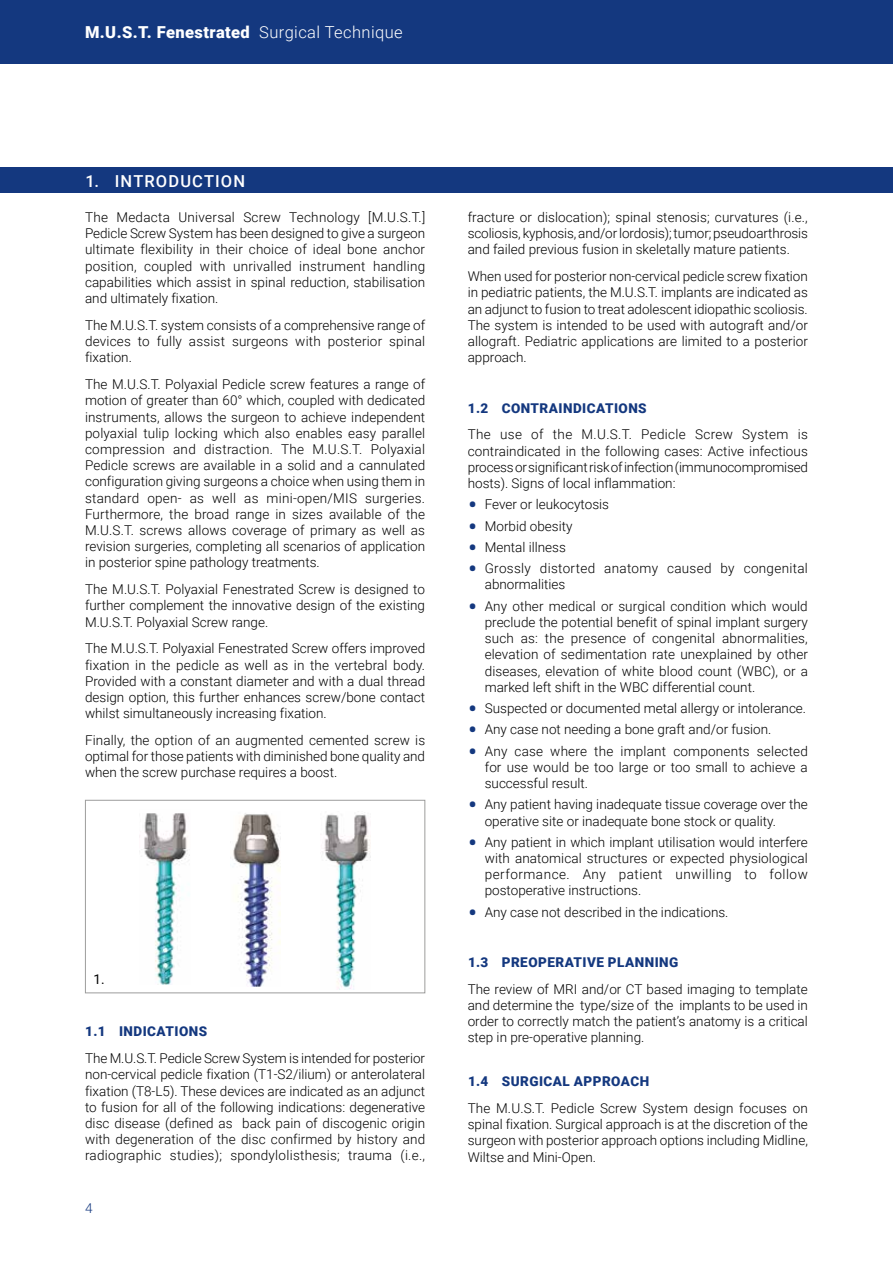
<style>
.page{position:relative;width:893px;height:1263px;background:#fff}
.page>*{position:absolute;margin:0;border:0;box-sizing:border-box;transform-origin:0 0}
.t1{font:900 16.5px "Roboto";letter-spacing:.025em;color:#fff}
.t2{font:500 16.5px "Roboto";letter-spacing:.07em;color:#fff}
.t3{font:300 13.5px/16.2px "Roboto";color:#000;text-align:justify}
.t4{font:900 13.5px "Roboto";letter-spacing:.035em;color:#14387f}
.t5{font:300 13.5px/16.2px "Roboto";letter-spacing:.025em;color:#000}
.t6{font:13.5px "Roboto";color:#000}
.t7{font:300 13.5px "Roboto";color:#14387f}
.s1{font-weight:300}
.s2{font-size:30px;color:#14387f}
</style>
<div class="page">
<div style="left:0;top:0;width:893px;height:64px;background:#14387f"></div>
<div style="left:0;top:168px;width:893px;height:25px;background:#14387f"></div>
<img style="left:144px;top:813px;width:46px;height:172px">
<img style="left:233px;top:813px;width:47px;height:174px">
<img style="left:322px;top:814px;width:49px;height:175px">
<div style="left:85px;top:800px;width:340px;height:193px;border:1px solid #9d9d9c"></div>
<p class="t1" style="left:85px;top:21px;width:319px">M.U.S.T. Fenestrated <span class="s1">Surgical Technique</span></p>
<p class="t2" style="left:85px;top:169px;width:161px">1. INTRODUCTION</p>
<p class="t3" style="left:85px;top:209px;width:342px">The Medacta Universal Screw Technology [M.U.S.T.] Pedicle Screw System has been designed to give a surgeon ultimate flexibility in their choice of ideal bone anchor position, coupled with unrivalled instrument handling capabilities which assist in spinal reduction, stabilisation and ultimately fixation.</p>
<p class="t3" style="left:85px;top:316px;width:342px">The M.U.S.T. system consists of a comprehensive range of devices to fully assist surgeons with posterior spinal fixation.</p>
<p class="t3" style="left:85px;top:376px;width:342px">The M.U.S.T. Polyaxial Pedicle screw features a range of motion of greater than 60° which, coupled with dedicated instruments, allows the surgeon to achieve independent polyaxial tulip locking which also enables easy parallel compression and distraction. The M.U.S.T. Polyaxial Pedicle screws are available in a solid and a cannulated configuration giving surgeons a choice when using them in standard open- as well as mini-open/MIS surgeries.<br>Furthermore, the broad range in sizes available of the M.U.S.T. screws allows coverage of primary as well as revision surgeries, completing all scenarios of application in posterior spine pathology treatments.</p>
<p class="t3" style="left:85px;top:581px;width:342px">The M.U.S.T. Polyaxial Fenestrated Screw is designed to further complement the innovative design of the existing M.U.S.T. Polyaxial Screw range.</p>
<p class="t3" style="left:85px;top:640px;width:342px">The M.U.S.T. Polyaxial Fenestrated Screw offers improved fixation in the pedicle as well as in the vertebral body.<br>Provided with a constant diameter and with a dual thread design option, this further enhances screw/bone contact whilst simultaneously increasing fixation.</p>
<p class="t3" style="left:85px;top:732px;width:342px">Finally, the option of an augmented cemented screw is optimal for those patients with diminished bone quality and when the screw purchase requires a boost.</p>
<p class="t6" style="left:94px;top:970px;width:13px">1.</p>
<p class="t4" style="left:85px;top:1022px;width:123px">1.1 INDICATIONS</p>
<p class="t3" style="left:85px;top:1050px;width:342px">The M.U.S.T. Pedicle Screw System is intended for posterior non-cervical pedicle fixation (T1-S2/ilium) or anterolateral fixation (T8-L5). These devices are indicated as an adjunct to fusion for all of the following indications: degenerative disc disease (defined as back pain of discogenic origin with degeneration of the disc confirmed by history and radiographic studies); spondylolisthesis; trauma (i.e.,</p>
<p class="t7" style="left:85px;top:1198px;width:9px">4</p>
<p class="t3" style="left:468px;top:209px;width:342px">fracture or dislocation); spinal stenosis; curvatures (i.e., scoliosis, kyphosis, and/or lordosis); tumor; pseudoarthrosis and failed previous fusion in skeletally mature patients.</p>
<p class="t3" style="left:468px;top:268px;width:342px">When used for posterior non-cervical pedicle screw fixation in pediatric patients, the M.U.S.T. implants are indicated as an adjunct to fusion to treat adolescent idiopathic scoliosis.<br>The system is intended to be used with autograft and/or allograft. Pediatric applications are limited to a posterior approach.</p>
<p class="t4" style="left:468px;top:398px;width:180px">1.2 CONTRAINDICATIONS</p>
<p class="t3" style="left:468px;top:426px;width:342px">The use of the M.U.S.T. Pedicle Screw System is contraindicated in the following cases: Active infectious process or significant risk of infection (immunocompromised hosts). Signs of local inflammation:</p>
<p class="t3" style="left:468px;top:496px;width:143px"><span class="s2">•</span> Fever or leukocytosis</p>
<p class="t3" style="left:468px;top:517px;width:106px"><span class="s2">•</span> Morbid obesity</p>
<p class="t3" style="left:468px;top:538px;width:100px"><span class="s2">•</span> Mental illness</p>
<p class="t5" style="left:485px;top:560px;width:325px;text-indent:-17px"><span class="s2">•</span> Grossly distorted anatomy caused by congenital abnormalities</p>
<p class="t3" style="left:485px;top:597px;width:325px;text-indent:-17px"><span class="s2">•</span> Any other medical or surgical condition which would preclude the potential benefit of spinal implant surgery such as: the presence of congenital abnormalities, elevation of sedimentation rate unexplained by other diseases, elevation of white blood count (WBC), or a marked left shift in the WBC differential count.</p>
<p class="t3" style="left:468px;top:700px;width:340px"><span class="s2">•</span> Suspected or documented metal allergy or intolerance.</p>
<p class="t3" style="left:468px;top:721px;width:305px"><span class="s2">•</span> Any case not needing a bone graft and/or fusion.</p>
<p class="t3" style="left:485px;top:742px;width:325px;text-indent:-17px"><span class="s2">•</span> Any case where the implant components selected for use would be too large or too small to achieve a successful result.</p>
<p class="t3" style="left:485px;top:796px;width:325px;text-indent:-17px"><span class="s2">•</span> Any patient having inadequate tissue coverage over the operative site or inadequate bone stock or quality.</p>
<p class="t3" style="left:485px;top:833px;width:325px;text-indent:-17px"><span class="s2">•</span> Any patient in which implant utilisation would interfere with anatomical structures or expected physiological performance. Any patient unwilling to follow postoperative instructions.</p>
<p class="t3" style="left:468px;top:903px;width:262px"><span class="s2">•</span> Any case not described in the indications.</p>
<p class="t4" style="left:468px;top:953px;width:212px">1.3 PREOPERATIVE PLANNING</p>
<p class="t3" style="left:468px;top:980px;width:342px">The review of MRI and/or CT based imaging to template and determine the type/size of the implants to be used in order to correctly match the patient’s anatomy is a critical step in pre-operative planning.</p>
<p class="t4" style="left:468px;top:1072px;width:183px">1.4 SURGICAL APPROACH</p>
<p class="t3" style="left:468px;top:1100px;width:342px">The M.U.S.T. Pedicle Screw System design focuses on spinal fixation. Surgical approach is at the discretion of the surgeon with posterior approach options including Midline, Wiltse and Mini-Open.</p>
</div>
